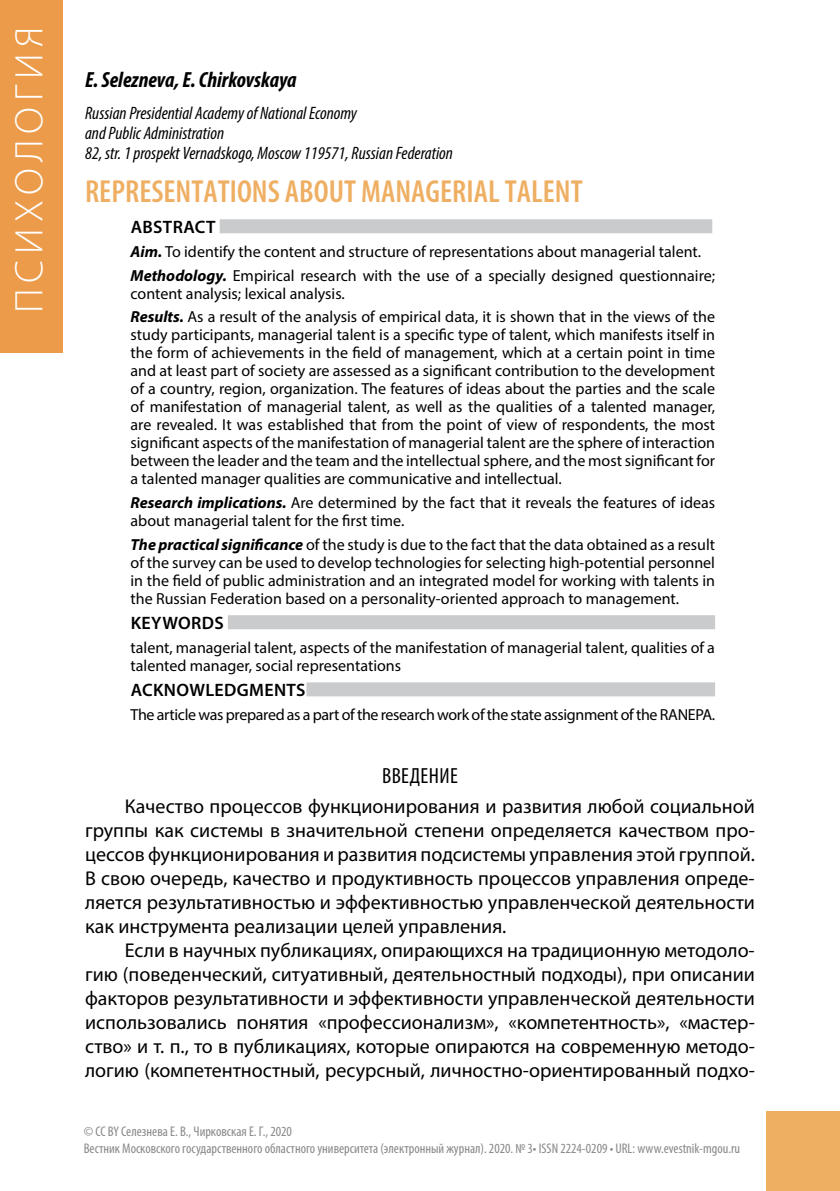
<style>
.page{position:relative;width:840px;height:1191px;background:#fff}
.page>*{position:absolute;margin:0;border:0;box-sizing:border-box;transform-origin:0 0}
.t1{font:300 40px "Myriad Pro";letter-spacing:.15em;color:#fff}
.t2{font:600 condensed 32px "Myriad Pro";color:#efaf63}
.t3{font:italic 700 condensed 22px "Myriad Pro";color:#000}
.t4{font:condensed 22px "Myriad Pro";letter-spacing:.02em;color:#000}
.t5{font:20px/24px "Myriad Pro";color:#000;text-align:justify}
.t6{font:italic condensed 18px/20px "Myriad Pro";color:#000}
.t7{font:600 18px "Myriad Pro";letter-spacing:.02em;color:#000}
.t8{font:16px/18px "Myriad Pro";color:#000}
.t9{font:16px "Myriad Pro";letter-spacing:-.02em;color:#000}
.t10{font:condensed 14px/16.8px "Myriad Pro";color:#87888a}
.s1{font-weight:700;font-style:italic}
</style>
<div class="page">
<div style="left:765px;top:1111px;width:74px;height:80px;background:#efaf63"></div>
<div style="left:0;top:0;width:62px;height:353px;background:#eb9b49"></div>
<div style="left:219px;top:219px;width:492px;height:14px;background:#c9cbcc"></div>
<div style="left:228px;top:615px;width:486px;height:14px;background:#c9cbcc"></div>
<div style="left:306px;top:682px;width:408px;height:14px;background:#c9cbcc"></div>
<h1 class="t1" style="left:5px;top:313px;width:288px;rotate:-90deg">психология</h1>
<h3 class="t3" style="left:85px;top:66px;width:213px">E. Selezneva, E. Chirkovskaya</h3>
<p class="t6" style="left:85px;top:103px;width:369px">Russian Presidential Academy of National Economy<br>and Public Administration<br>82, str. 1 prospekt Vernadskogo, Moscow 119571, Russian Federation</p>
<h2 class="t2" style="left:85px;top:172px;width:499px">REPRESENTATIONS ABOUT MANAGERIAL TALENT</h2>
<p class="t7" style="left:131px;top:216px;width:86px">ABSTRACT</p>
<p class="t8" style="left:130px;top:239px;width:585px;line-height:23.6px"><span class="s1">Aim.</span> To identify the content and structure of representations about managerial talent.<br><span class="s1">Methodology.</span> Empirical research with the use of a specially designed questionnaire;</p>
<p class="t8" style="left:130px;top:281px;width:585px;line-height:23.6px">content analysis; lexical analysis.<br><span class="s1">Results.</span> As a result of the analysis of empirical data, it is shown that in the views of the</p>
<p class="t8" style="left:130px;top:326px;width:585px;text-align:justify">study participants, managerial talent is a specific type of talent, which manifests itself in the form of achievements in the field of management, which at a certain point in time and at least part of society are assessed as a significant contribution to the development of a country, region, organization. The features of ideas about the parties and the scale of manifestation of managerial talent, as well as the qualities of a talented manager, are revealed. It was established that from the point of view of respondents, the most significant aspects of the manifestation of managerial talent are the sphere of interaction between the leader and the team and the intellectual sphere, and the most significant for a talented manager qualities are communicative and intellectual.</p>
<p class="t8" style="left:130px;top:493px;width:585px"><span class="s1">Research implications.</span> Are determined by the fact that it reveals the features of ideas about managerial talent for the first time.</p>
<p class="t8" style="left:130px;top:535px;width:585px;text-align:justify"><span class="s1">The practical significance</span> of the study is due to the fact that the data obtained as a result of the survey can be used to develop technologies for selecting high-potential personnel in the field of public administration and an integrated model for working with talents in the Russian Federation based on a personality-oriented approach to management.</p>
<p class="t7" style="left:131px;top:612px;width:95px">KEYWORDS</p>
<p class="t8" style="left:130px;top:638px;width:585px">talent, managerial talent, aspects of the manifestation of managerial talent, qualities of a talented manager, social representations</p>
<p class="t7" style="left:131px;top:679px;width:166px">ACKNOWLEDGMENTS</p>
<p class="t9" style="left:130px;top:705px;width:585px">The article was prepared as a part of the research work of the state assignment of the RANEPA.</p>
<h3 class="t4" style="left:382px;top:763px;width:75px">Введение</h3>
<p class="t5" style="left:85px;top:794px;width:671px;text-indent:40px">Качество процессов функционирования и развития любой социальной группы как системы в значительной степени определяется качеством про&shy;цессов функционирования и развития подсистемы управления этой группой.<br>В свою очередь, качество и продуктивность процессов управления опреде&shy;ляется результативностью и эффективностью управленческой деятельности как инструмента реализации целей управления.</p>
<p class="t5" style="left:85px;top:938px;width:670px;text-indent:40px">Если в научных публикациях, опирающихся на традиционную методоло&shy;гию (поведенческий, ситуативный, деятельностный подходы), при описании факторов результативности и эффективности управленческой деятельности использовались понятия «профессионализм», «компетентность», «мастер&shy;ство» и т. п., то в публикациях, которые опираются на современную методо&shy;логию (компетентностный, ресурсный, личностно-ориентированный подхо-</p>
<p class="t10" style="left:84px;top:1123px;width:657px">© CC BY Селезнева Е. В., Чирковская Е. Г., 2020<br>Вестник Московского государственного областного университета (электронный журнал). 2020. № 3• ISSN 2224-0209 • URL: www.evestnik-mgou.ru</p>
</div>
